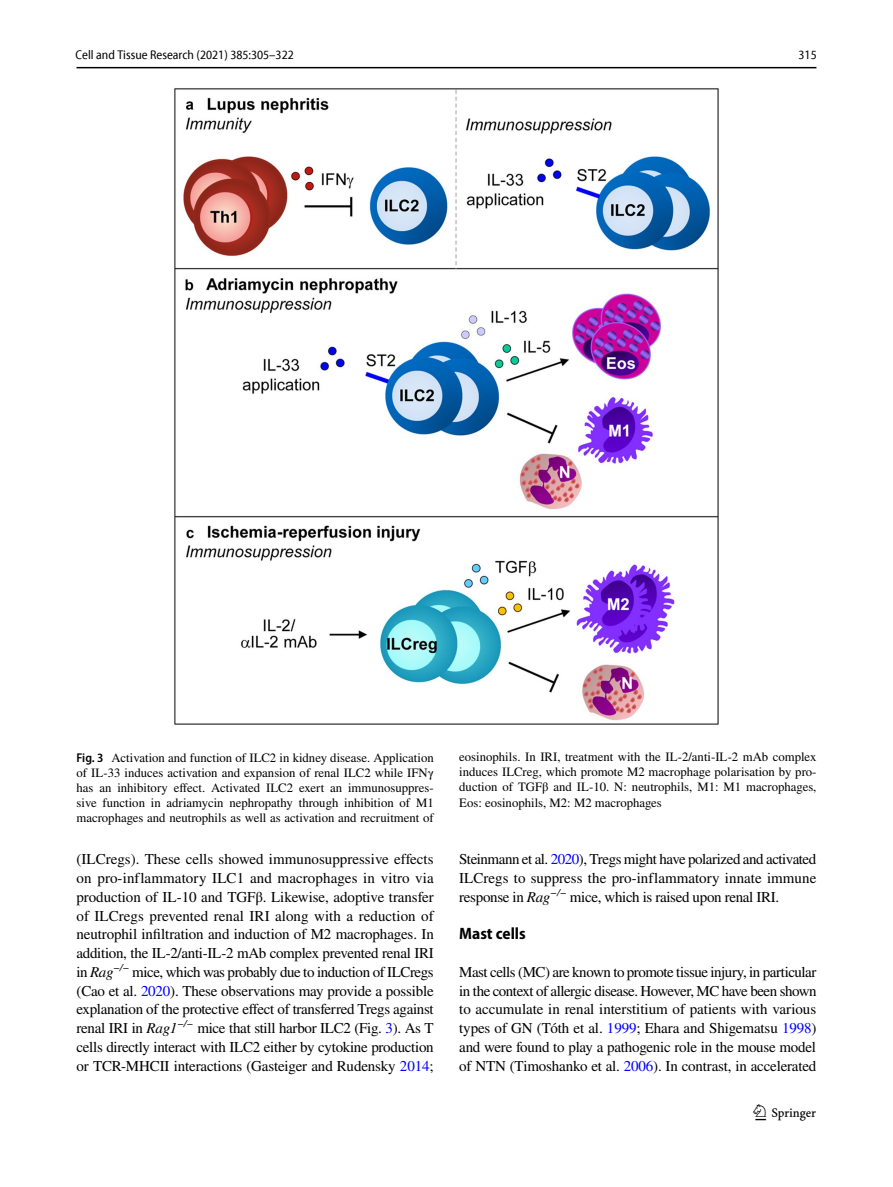
<style>
.page{position:relative;width:893px;height:1187px;background:#fff}
.page>*{position:absolute;margin:0;border:0;box-sizing:border-box;transform-origin:0 0}
.t1{font:22.5px "Springnew Regular 3";color:#000}
.t2{font:700 semi-condensed 16.5px "Myriad Pro";color:#000}
.t3{font:15px/18.8px "STIX";letter-spacing:-.01em;color:#000;text-align:justify}
.t4{font:12.75px/15px "STIX";color:#000;text-align:justify}
.t5{font:semi-condensed 12.75px "Myriad Pro Unic";color:#000}
.s1{font-family:"Myriad Pro";font-weight:600;font-stretch:semi-condensed}
.s2{font-style:italic}
.s3{color:#00f}
</style>
<div class="page">
<hr style="left:77px;top:67px;width:739px;height:1px;background:#000">
<img style="left:174px;top:88px;width:545px;height:637px">
<p class="t5" style="left:76px;top:50px;width:220px">Cell and Tissue Research (2021) 385:305–322</p>
<p class="t5" style="left:799px;top:50px;width:20px">315</p>
<p class="t4" style="left:77px;top:750px;width:359px"><span class="s1">Fig. 3</span> Activation and function of ILC2 in kidney disease. Application of IL-33 induces activation and expansion of renal ILC2 while IFNγ has an inhibitory effect. Activated ILC2 exert an immunosuppres&shy;sive function in adriamycin nephropathy through inhibition of M1 macrophages and neutrophils as well as activation and recruitment of</p>
<p class="t4" style="left:459px;top:750px;width:359px">eosinophils. In IRI, treatment with the IL-2/anti-IL-2 mAb complex induces ILCreg, which promote M2 macrophage polarisation by pro&shy;duction of TGFβ and IL-10. N: neutrophils, M1: M1 macrophages, Eos: eosinophils, M2: M2 macrophages</p>
<p class="t3" style="left:77px;top:850px;width:359px">(ILCregs). These cells showed immunosuppressive effects on pro-inflammatory ILC1 and macrophages in vitro via production of IL-10 and TGFβ. Likewise, adoptive transfer of ILCregs prevented renal IRI along with a reduction of neutrophil infiltration and induction of M2 macrophages. In addition, the IL-2/anti-IL-2 mAb complex prevented renal IRI in <span class="s2">Rag</span><sup>−/−</sup> mice, which was probably due to induction of ILCregs (Cao et al. <span class="s3">2020</span>). These observations may provide a possible explanation of the protective effect of transferred Tregs against renal IRI in <span class="s2">Rag1</span><sup>−/−</sup> mice that still harbor ILC2 (Fig. <span class="s3">3</span>). As T cells directly interact with ILC2 either by cytokine production or TCR-MHCII interactions (Gasteiger and Rudensky <span class="s3">2014</span>;</p>
<p class="t3" style="left:459px;top:850px;width:359px">Steinmann et al. <span class="s3">2020</span>), Tregs might have polarized and activated ILCregs to suppress the pro-inflammatory innate immune response in <span class="s2">Rag</span><sup>−/−</sup> mice, which is raised upon renal IRI.</p>
<p class="t2" style="left:459px;top:924px;width:68px">Mast cells</p>
<p class="t3" style="left:459px;top:963px;width:359px">Mast cells (MC) are known to promote tissue injury, in particular in the context of allergic disease. However, MC have been shown to accumulate in renal interstitium of patients with various types of GN (Tóth et al. <span class="s3">1999</span>; Ehara and Shigematsu <span class="s3">1998</span>) and were found to play a pathogenic role in the mouse model of NTN (Timoshanko et al. <span class="s3">2006</span>). In contrast, in accelerated</p>
<h1 class="t1" style="left:755px;top:1104px;width:62px">1 3</h1>
</div>
